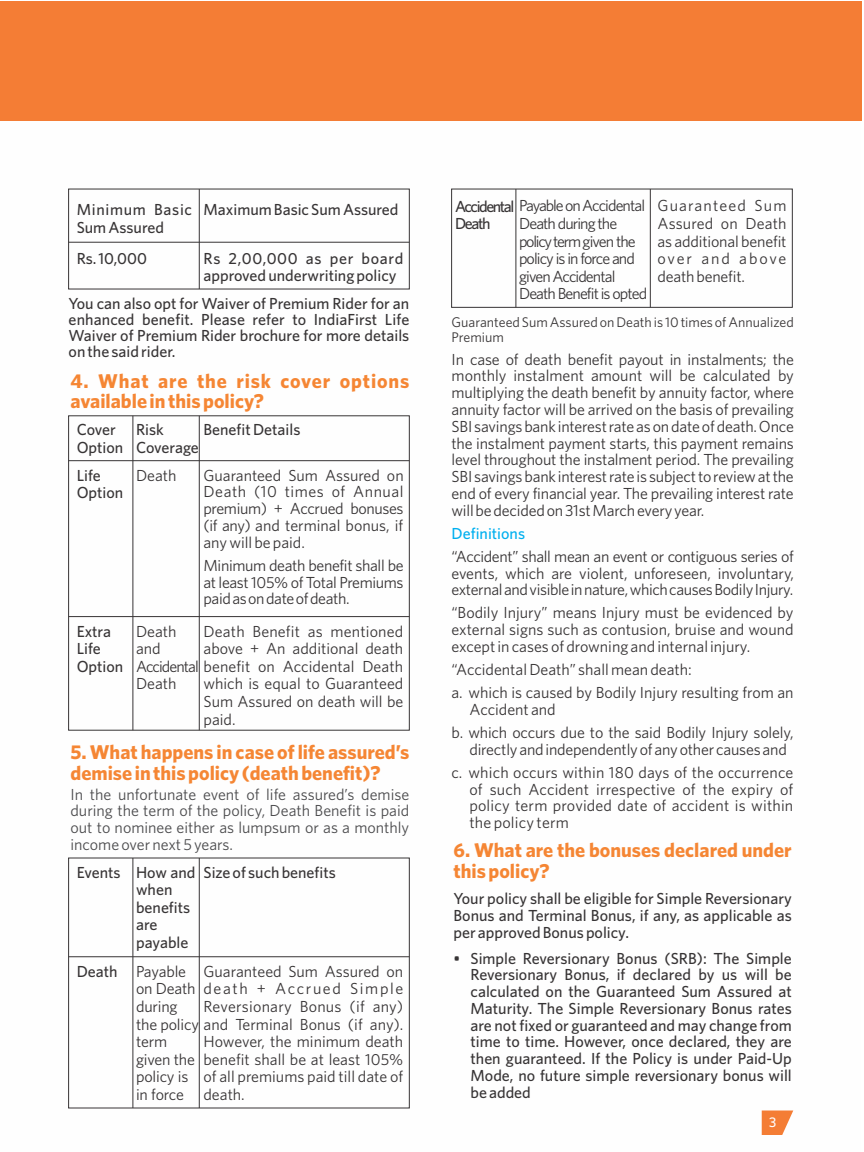
<style>
.page{position:relative;width:864px;height:1152px;background:#fff}
.page>*{position:absolute;margin:0;border:0;box-sizing:border-box;transform-origin:0 0}
.t1{font:700 20px/21px "Whitney";color:#f58634}
.t2{font:700 20px/20px "Whitney";letter-spacing:.025em;color:#f58634}
.t3{font:16px/16.8px "Whitney";color:#373435;text-align:justify}
.t4{font:500 16px/17.6px "Whitney";color:#373435}
.t5{font:16px/16.8px "Whitney";color:#4b4b4d;text-align:justify}
.t6{font:16px/17.6px "Whitney";letter-spacing:-.055em;color:#373435}
.t7{font:16px/17.8px "Whitney";letter-spacing:-.065em;color:#373435}
.t8{font:500 16px/17.6px "Whitney";letter-spacing:.045em;color:#373435}
.t9{font:16px "Whitney";letter-spacing:.1em;color:#373435}
.t10{font:500 16px "Whitney";color:#00afef}
.t11{font:14px/15.4px "Whitney";color:#373435}
.t12{font:500 14px "Whitney";color:#fefefe}
.s1{font-weight:500}
</style>
<div class="page">
<div style="left:0;top:1px;width:861px;height:119px;background:#f47d35"></div>
<svg style="left:762px;top:1111px;width:31px;height:24px"></svg>
<div style="left:68px;top:415px;width:342px;height:316px;border:1px solid #373435"></div>
<hr style="left:199px;top:189px;width:1px;height:100px;background:#373435">
<hr style="left:199px;top:416px;width:1px;height:314px;background:#373435">
<hr style="left:132px;top:416px;width:1px;height:314px;background:#373435">
<hr style="left:69px;top:242px;width:340px;height:1px;background:#373435">
<hr style="left:69px;top:460px;width:340px;height:1px;background:#373435">
<hr style="left:69px;top:616px;width:340px;height:1px;background:#373435">
<div style="left:68px;top:858px;width:342px;height:251px;border:1px solid #373435"></div>
<hr style="left:199px;top:858px;width:1px;height:250px;background:#373435">
<hr style="left:132px;top:858px;width:1px;height:250px;background:#373435">
<hr style="left:69px;top:956px;width:340px;height:1px;background:#373435">
<div style="left:451px;top:189px;width:342px;height:119px;border:1px solid #373435"></div>
<hr style="left:650px;top:189px;width:1px;height:118px;background:#373435">
<hr style="left:515px;top:189px;width:1px;height:118px;background:#373435">
<p class="t8" style="left:77px;top:202px;width:117px">Minimum Basic<br>Sum Assured</p>
<p class="t4" style="left:77px;top:250px;width:72px">Rs. 10,000</p>
<p class="t4" style="left:204px;top:202px;width:197px">Maximum Basic Sum Assured</p>
<p class="t4" style="left:204px;top:250px;width:201px">Rs 2,00,000 as per board approved underwriting policy</p>
<p class="t4" style="left:69px;top:297px;width:342px;line-height:16px;text-align:justify">You can also opt for Waiver of Premium Rider for an enhanced benefit. Please refer to IndiaFirst Life Waiver of Premium Rider brochure for more details on the said rider.</p>
<p class="t2" style="left:70px;top:373px;width:340px">4. What are the risk cover options available in this policy?</p>
<p class="t4" style="left:77px;top:422px;width:48px">Cover<br>Option</p>
<p class="t4" style="left:77px;top:468px;width:48px">Life<br>Option</p>
<p class="t4" style="left:77px;top:624px;width:48px">Extra<br>Life<br>Option</p>
<p class="t4" style="left:204px;top:422px;width:98px">Benefit Details</p>
<p class="t3" style="left:204px;top:468px;width:202px">Guaranteed Sum Assured on Death (10 times of Annual premium) + Accrued bonuses (if any) and terminal bonus, if any will be paid.</p>
<p class="t3" style="left:203px;top:558px;width:202px">Minimum death benefit shall be at least 105% of Total Premiums paidasondateofdeath.</p>
<p class="t3" style="left:204px;top:624px;width:201px">Death Benefit as mentioned</p>
<p class="t3" style="left:204px;top:641px;width:201px">above + An additional death</p>
<p class="t3" style="left:136px;top:659px;width:269px">Accidental benefit on Accidental Death</p>
<p class="t3" style="left:204px;top:677px;width:201px">which is equal to Guaranteed</p>
<p class="t3" style="left:204px;top:694px;width:201px">Sum Assured on death will be</p>
<p class="t3" style="left:204px;top:712px;width:34px">paid.</p>
<p class="t4" style="left:136px;top:422px;width:64px">Risk<br>Coverage</p>
<p class="t3" style="left:136px;top:468px;width:42px">Death</p>
<p class="t3" style="left:136px;top:623px;width:42px;line-height:17.6px">Death and</p>
<p class="t3" style="left:136px;top:677px;width:42px">Death</p>
<p class="t1" style="left:70px;top:743px;width:340px">5. What happens in case of life assured’s demise in this policy (death benefit)?</p>
<p class="t5" style="left:70px;top:787px;width:340px">In the unfortunate event of life assured’s demise during the term of the policy, Death Benefit is paid out to nominee either as lumpsum or as a monthly income over next 5 years.</p>
<p class="t4" style="left:77px;top:865px;width:45px">Events</p>
<p class="t4" style="left:77px;top:964px;width:43px">Death</p>
<p class="t4" style="left:136px;top:865px;width:61px">How and when benefits are payable</p>
<p class="t3" style="left:136px;top:964px;width:61px;line-height:17.6px;text-align:left">Payable on Death during</p>
<p class="t3" style="left:136px;top:1034px;width:60px;line-height:17.6px;text-align:left">term given the policy is in force</p>
<p class="t4" style="left:204px;top:865px;width:134px">Size of such benefits</p>
<p class="t3" style="left:204px;top:964px;width:201px">Guaranteed Sum Assured on</p>
<p class="t9" style="left:204px;top:983px;width:201px">death + Accrued Simple</p>
<p class="t3" style="left:204px;top:999px;width:201px">Reversionary Bonus (if any)</p>
<p class="t3" style="left:136px;top:1017px;width:269px">the policy and Terminal Bonus (if any).</p>
<p class="t3" style="left:204px;top:1034px;width:201px">However, the minimum death</p>
<p class="t3" style="left:204px;top:1052px;width:201px">benefit shall be at least 105%</p>
<p class="t3" style="left:204px;top:1070px;width:201px">of all premiums paid till date of</p>
<p class="t3" style="left:203px;top:1087px;width:43px">death.</p>
<p class="t7" style="left:455px;top:198px;width:192px"><span class="s1">Accidental</span> Payable on Accidental<br><span class="s1">Death</span></p>
<p class="t6" style="left:519px;top:216px;width:130px">Death during the policyterm given the policy is in force and given Accidental<br>Death Benefit is opted</p>
<p class="t3" style="left:658px;top:198px;width:130px;line-height:17.6px">Guaranteed Sum Assured on Death as additional benefit over and above deathbenefit.</p>
<p class="t11" style="left:452px;top:315px;width:344px">Guaranteed Sum Assured on Death is 10 times of Annualized<br>Premium</p>
<p class="t3" style="left:451px;top:352px;width:344px">In case of death benefit payout in instalments; the monthly instalment amount will be calculated by multiplying the death benefit by annuity factor, where annuity factor will be arrived on the basis of prevailing SBI savingsbankinterestrateasondateofdeath.Once the instalment payment starts, this payment remains level throughout the instalment period. The prevailing SBI savingsbank interestrateis subjecttoreviewatthe end of every financial year. The prevailing interest rate willbedecidedon31stMarcheveryyear.</p>
<p class="t10" style="left:451px;top:527px;width:75px">Definitions</p>
<p class="t3" style="left:451px;top:549px;width:344px">“Accident” shall mean an event or contiguous series of events, which are violent, unforeseen, involuntary, externalandvisibleinnature,whichcausesBodilyInjury.</p>
<p class="t3" style="left:451px;top:606px;width:344px">“Bodily Injury” means Injury must be evidenced by external signs such as contusion, bruise and wound except in cases of drowning and internal injury.</p>
<p class="t3" style="left:451px;top:659px;width:344px;line-height:23px">“Accidental Death” shall mean death:<br>a. which is caused by Bodily Injury resulting from an</p>
<p class="t3" style="left:451px;top:699px;width:344px;line-height:23px;text-indent:18px">Accident and<br>b. which occurs due to the said Bodily Injury solely,</p>
<p class="t3" style="left:451px;top:739px;width:343px;line-height:23px;text-indent:18px">directlyandindependentlyofanyothercausesand c. which occurs within 180 days of the occurrence</p>
<p class="t3" style="left:469px;top:782px;width:325px">of such Accident irrespective of the expiry of policy term provided date of accident is within the policy term</p>
<p class="t1" style="left:454px;top:841px;width:340px">6. What are the bonuses declared under this policy?</p>
<p class="t4" style="left:454px;top:891px;width:340px;line-height:16.8px;text-align:justify">Your policy shall be eligible for Simple Reversionary Bonus and Terminal Bonus, if any, as applicable as per approved Bonus policy.</p>
<p class="t4" style="left:471px;top:951px;width:323px;line-height:16.8px;text-align:justify;text-indent:-17px">• Simple Reversionary Bonus (SRB): The Simple Reversionary Bonus, if declared by us will be calculated on the Guaranteed Sum Assured at Maturity. The Simple Reversionary Bonus rates are not fixed or guaranteed and may change from time to time. However, once declared, they are then guaranteed. If the Policy is under Paid-Up Mode, no future simple reversionary bonus will be added</p>
<p class="t12" style="left:769px;top:1117px;width:9px">3</p>
</div>
